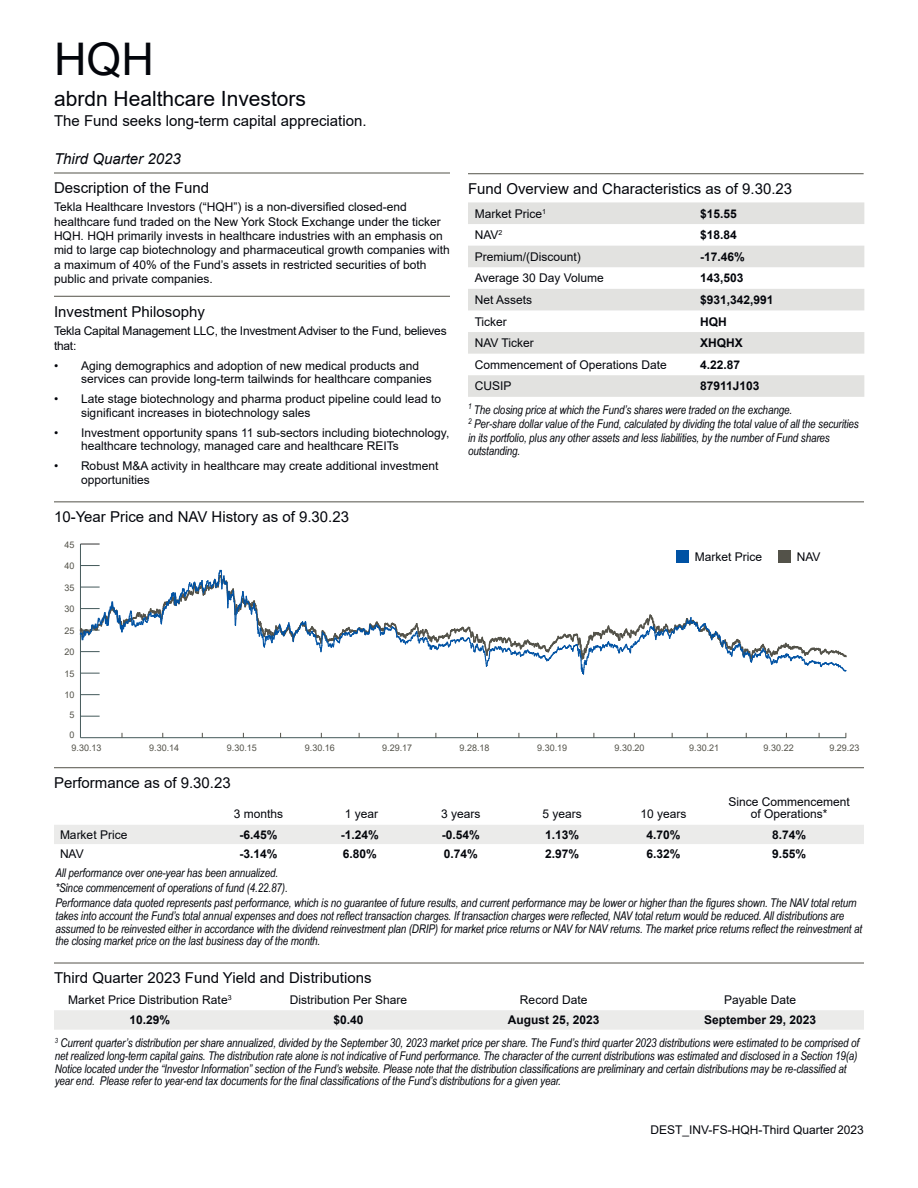
<style>
.page{position:relative;width:918px;height:1188px;background:#fff}
.page>*{position:absolute;margin:0;border:0;box-sizing:border-box;transform-origin:0 0}
.Header_2{font:45px "Arial";color:#03050b}
.Header_1{font:21px "Arial";color:#03050b}
.Header_3{font:15px "Arial";color:#03050b}
.FFC_Header_3{font:15px "Arial";color:#03050b}
.Header_3-2{font:italic 15px "Arial";color:#03050b}
.Disclosure{font:italic 12px/12.8px "Arial Narrow";letter-spacing:-.01em;color:#03050b}
.t1{font:12px/14.4px "Arial";color:#03050b}
.t2{font:700 12px "Arial";color:#03050b}
.t3{font:12px/14.4px "Arial";letter-spacing:-.02em;color:#03050b}
.t4{font:9.15px "Arial";color:#535249}
</style>
<div class="page">
<hr style="left:468px;top:173px;width:396px;height:1px;background:#535249">
<hr style="left:80px;top:737px;width:766px;height:1px;background:#455a5b">
<hr style="left:80px;top:544px;width:1px;height:194px;background:#455a5b">
<svg style="left:81px;top:716px;width:19px;height:1px"></svg>
<svg style="left:81px;top:694px;width:19px;height:1px"></svg>
<svg style="left:81px;top:544px;width:19px;height:1px"></svg>
<svg style="left:80px;top:565px;width:767px;height:109px"></svg>
<hr style="left:54px;top:502px;width:810px;height:1px;background:#535249">
<div style="left:676px;top:550px;width:13px;height:13px;background:#0052a4"></div>
<div style="left:778px;top:550px;width:13px;height:13px;background:#535249"></div>
<svg style="left:468px;top:202px;width:396px;height:195px;fill:#e2e2e0"></svg>
<hr style="left:54px;top:767px;width:810px;height:1px;background:#535249">
<div style="left:54px;top:1010px;width:810px;height:20px;background:#ebebea"></div>
<hr style="left:54px;top:963px;width:810px;height:1px;background:#535249">
<hr style="left:54px;top:173px;width:396px;height:1px;background:#535249">
<hr style="left:54px;top:296px;width:396px;height:1px;background:#535249">
<div style="left:54px;top:825px;width:810px;height:19px;background:#ebebea"></div>
<p class="Header_2" style="left:54px;top:28px;width:101px">HQH</p>
<p class="Header_1" style="left:54px;top:84px;width:254px">abrdn Healthcare Investors</p>
<p class="Header_3" style="left:54px;top:111px;width:314px">The Fund seeks long-term capital appreciation.</p>
<p class="Header_3-2" style="left:54px;top:149px;width:128px">Third Quarter 2023</p>
<p class="Header_3" style="left:54px;top:178px;width:157px">Description of the Fund</p>
<p class="t1" style="left:54px;top:200px;width:397px">Tekla Healthcare Investors (“HQH”) is a non-diversified closed-end healthcare fund traded on the New York Stock Exchange under the ticker HQH. HQH primarily invests in healthcare industries with an emphasis on mid to large cap biotechnology and pharmaceutical growth companies with a maximum of 40% of the Fund’s assets in restricted securities of both public and private companies.</p>
<p class="Header_3" style="left:54px;top:301px;width:152px">Investment Philosophy</p>
<p class="t3" style="left:54px;top:324px;width:394px">Tekla Capital Management LLC, the Investment Adviser to the Fund, believes that:</p>
<p class="t1" style="left:81px;top:359px;width:352px;line-height:13.5px;text-indent:-27px">• Aging demographics and adoption of new medical products and services can provide long-term tailwinds for healthcare companies</p>
<p class="t1" style="left:81px;top:392px;width:362px;line-height:13.5px;text-indent:-27px">• Late stage biotechnology and pharma product pipeline could lead to significant increases in biotechnology sales</p>
<p class="t1" style="left:81px;top:426px;width:370px;line-height:13.5px;text-indent:-27px">• Investment opportunity spans 11 sub-sectors including biotechnology, healthcare technology, managed care and healthcare REITs</p>
<p class="t1" style="left:81px;top:459px;width:359px;line-height:13.5px;text-indent:-27px">• Robust M&amp;A activity in healthcare may create additional investment opportunities</p>
<p class="Header_3" style="left:54px;top:507px;width:297px">10-Year Price and NAV History as of 9.30.23</p>
<p class="t4" style="left:64px;top:538px;width:12px">45</p>
<p class="t4" style="left:64px;top:560px;width:12px">40</p>
<p class="t4" style="left:64px;top:581px;width:12px">35</p>
<p class="t4" style="left:64px;top:603px;width:12px">30</p>
<p class="t4" style="left:64px;top:624px;width:12px">25</p>
<p class="t4" style="left:64px;top:646px;width:12px">20</p>
<p class="t4" style="left:64px;top:667px;width:12px">15</p>
<p class="t4" style="left:64px;top:689px;width:12px">10</p>
<p class="t4" style="left:69px;top:709px;width:7px">5</p>
<p class="t4" style="left:69px;top:729px;width:7px">0</p>
<p class="Header_3" style="left:468px;top:179px;width:326px">Fund Overview and Characteristics as of 9.30.23</p>
<p class="t1" style="left:475px;top:206px;width:73px">Market Price<sup>1</sup></p>
<p class="t2" style="left:700px;top:205px;width:38px">$15.55</p>
<p class="t1" style="left:475px;top:228px;width:29px">NAV<sup>2</sup></p>
<p class="t2" style="left:700px;top:227px;width:38px">$18.84</p>
<p class="t1" style="left:475px;top:249px;width:108px">Premium/(Discount)</p>
<p class="t2" style="left:700px;top:248px;width:46px">-17.46%</p>
<p class="t1" style="left:475px;top:271px;width:131px">Average 30 Day Volume</p>
<p class="t2" style="left:700px;top:270px;width:45px">143,503</p>
<p class="t1" style="left:475px;top:293px;width:59px">Net Assets</p>
<p class="t2" style="left:700px;top:291px;width:75px">$931,342,991</p>
<p class="t1" style="left:475px;top:314px;width:34px">Ticker</p>
<p class="t2" style="left:700px;top:313px;width:28px">HQH</p>
<p class="t1" style="left:475px;top:336px;width:61px">NAV Ticker</p>
<p class="t2" style="left:700px;top:335px;width:44px">XHQHX</p>
<p class="t1" style="left:475px;top:357px;width:194px">Commencement of Operations Date</p>
<p class="t2" style="left:700px;top:356px;width:42px">4.22.87</p>
<p class="t1" style="left:475px;top:379px;width:38px">CUSIP</p>
<p class="t2" style="left:700px;top:378px;width:61px">87911J103</p>
<p class="Disclosure" style="left:468px;top:403px;width:326px"><sup>1</sup> The closing price at which the Fund’s shares were traded on the exchange.</p>
<p class="Disclosure" style="left:468px;top:417px;width:392px;line-height:13.5px"><sup>2</sup> Per-share dollar value of the Fund, calculated by dividing the total value of all the securities in its portfolio, plus any other assets and less liabilities, by the number of Fund shares outstanding.</p>
<p class="t1" style="left:695px;top:549px;width:69px">Market Price</p>
<p class="t1" style="left:797px;top:549px;width:25px">NAV</p>
<p class="t4" style="left:72px;top:742px;width:32px">9.30.13</p>
<p class="t4" style="left:149px;top:742px;width:32px">9.30.14</p>
<p class="t4" style="left:227px;top:742px;width:32px">9.30.15</p>
<p class="t4" style="left:305px;top:742px;width:32px">9.30.16</p>
<p class="t4" style="left:382px;top:742px;width:32px">9.29.17</p>
<p class="t4" style="left:460px;top:742px;width:32px">9.28.18</p>
<p class="t4" style="left:537px;top:742px;width:32px">9.30.19</p>
<p class="t4" style="left:615px;top:742px;width:32px">9.30.20</p>
<p class="t4" style="left:689px;top:742px;width:32px">9.30.21</p>
<p class="t4" style="left:764px;top:742px;width:32px">9.30.22</p>
<p class="t4" style="left:829px;top:742px;width:32px">9.29.23</p>
<p class="FFC_Header_3" style="left:54px;top:773px;width:178px">Performance as of 9.30.23</p>
<p class="t1" style="left:234px;top:807px;width:51px">3 months</p>
<p class="t1" style="left:345px;top:807px;width:35px">1 year</p>
<p class="t1" style="left:441px;top:807px;width:41px">3 years</p>
<p class="t1" style="left:543px;top:807px;width:41px">5 years</p>
<p class="t1" style="left:640px;top:807px;width:48px">10 years</p>
<p class="t1" style="left:728px;top:795px;width:123px">Since Commencement</p>
<p class="t1" style="left:751px;top:807px;width:78px">of Operations*</p>
<p class="t1" style="left:60px;top:827px;width:69px">Market Price</p>
<p class="t2" style="left:239px;top:826px;width:40px">-6.45%</p>
<p class="t2" style="left:341px;top:826px;width:40px">-1.24%</p>
<p class="t2" style="left:442px;top:826px;width:40px">-0.54%</p>
<p class="t2" style="left:545px;top:826px;width:36px">1.13%</p>
<p class="t2" style="left:646px;top:826px;width:36px">4.70%</p>
<p class="t2" style="left:772px;top:826px;width:36px">8.74%</p>
<p class="t1" style="left:60px;top:847px;width:25px">NAV</p>
<p class="t2" style="left:239px;top:846px;width:40px">-3.14%</p>
<p class="t2" style="left:343px;top:846px;width:36px">6.80%</p>
<p class="t2" style="left:444px;top:846px;width:36px">0.74%</p>
<p class="t2" style="left:545px;top:846px;width:36px">2.97%</p>
<p class="t2" style="left:646px;top:846px;width:36px">6.32%</p>
<p class="t2" style="left:772px;top:846px;width:36px">9.55%</p>
<p class="Disclosure" style="left:55px;top:866px;width:224px">All performance over one-year has been annualized.</p>
<p class="Disclosure" style="left:55px;top:881px;width:234px">*Since commencement of operations of fund (4.22.87).</p>
<p class="Disclosure" style="left:55px;top:896px;width:808px">Performance data quoted represents past performance, which is no guarantee of future results, and current performance may be lower or higher than the figures shown. The NAV total return takes into account the Fund’s total annual expenses and does not reflect transaction charges. If transaction charges were reflected, NAV total return would be reduced. All distributions are assumed to be reinvested either in accordance with the dividend reinvestment plan (DRIP) for market price returns or NAV for NAV returns. The market price returns reflect the reinvestment at the closing market price on the last business day of the month.</p>
<p class="Header_3" style="left:54px;top:968px;width:319px">Third Quarter 2023 Fund Yield and Distributions</p>
<p class="t1" style="left:68px;top:992px;width:165px">Market Price Distribution Rate<sup>3</sup></p>
<p class="t1" style="left:290px;top:992px;width:119px">Distribution Per Share</p>
<p class="t1" style="left:520px;top:992px;width:69px">Record Date</p>
<p class="t1" style="left:724px;top:992px;width:74px">Payable Date</p>
<p class="t2" style="left:130px;top:1012px;width:42px">10.29%</p>
<p class="t2" style="left:333px;top:1012px;width:32px">$0.40</p>
<p class="t2" style="left:508px;top:1012px;width:93px">August 25, 2023</p>
<p class="t2" style="left:704px;top:1012px;width:114px">September 29, 2023</p>
<p class="Disclosure" style="left:55px;top:1036px;width:806px"><sup>3</sup> Current quarter’s distribution per share annualized, divided by the September 30, 2023 market price per share. The Fund’s third quarter 2023 distributions were estimated to be comprised of net realized long-term capital gains. The distribution rate alone is not indicative of Fund performance. The character of the current distributions was estimated and disclosed in a Section 19(a)<br>Notice located under the “Investor Information” section of the Fund’s website. Please note that the distribution classifications are preliminary and certain distributions may be re-classified at year end. Please refer to year-end tax documents for the final classifications of the Fund’s distributions for a given year.</p>
<p class="t1" style="left:651px;top:1123px;width:215px">DEST_INV-FS-HQH-Third Quarter 2023</p>
</div>
